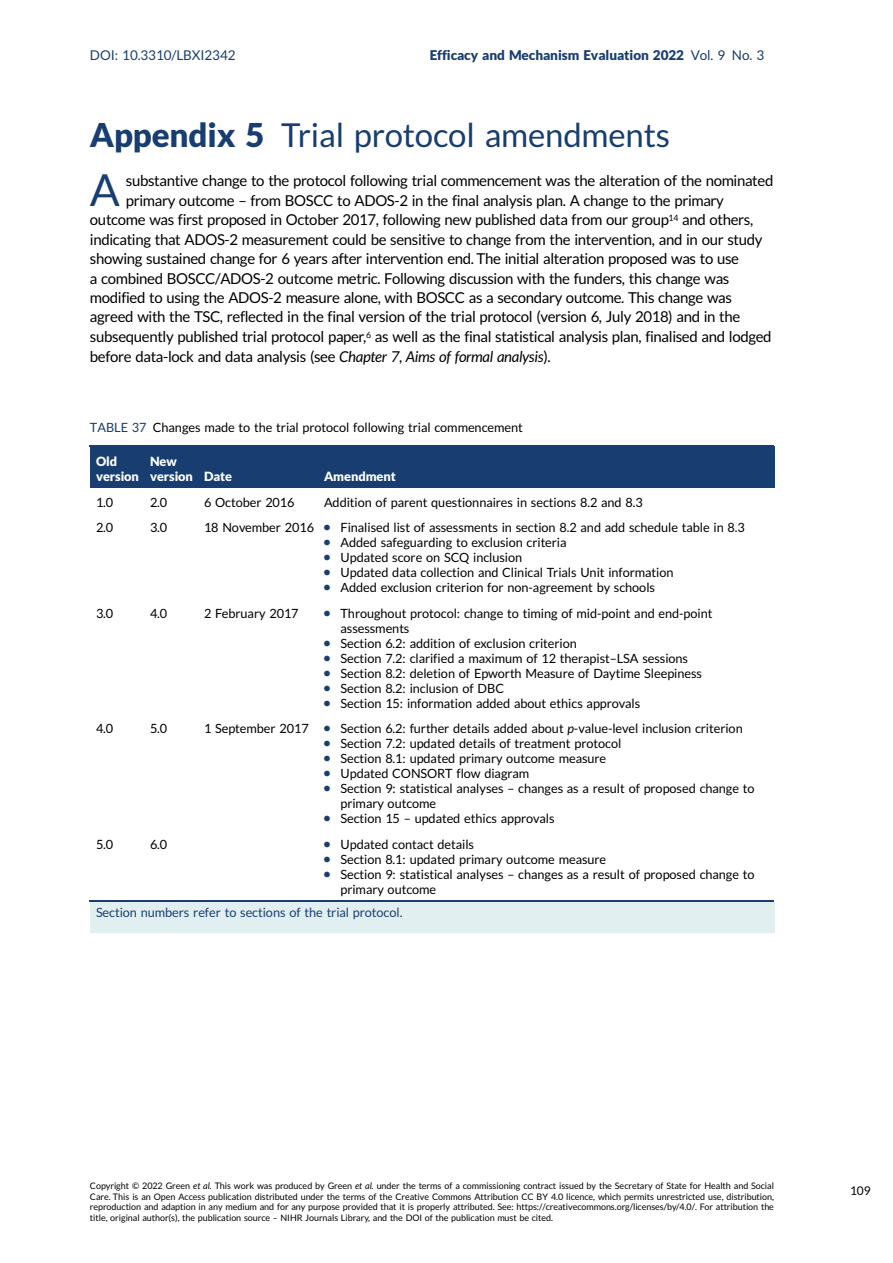
<style>
.page{position:relative;width:893px;height:1263px;background:#fff}
.page>*{position:absolute;margin:0;border:0;box-sizing:border-box;transform-origin:0 0}
.t1{font:44.25px "Adv T Ta 9 c 1 b 374";color:#183e71}
.t2{font:33px "Adv T Ta 9 c 1 b 374";color:#183e71}
.t3{font:15px "Adv T Ta 9 c 1 b 374";letter-spacing:-.02em;color:#000}
.t4{font:13.5px "Adv T Tfac 587 ca.B";color:#183e71}
.t5{font:13.5px "Adv T Ta 9 c 1 b 374";color:#183e71}
.t6{font:12.75px/15px "Adv T Ta 9 c 1 b 374";color:#000}
.t7{font:12.75px "Adv T Ta 9 c 1 b 374";color:#183e71}
.t8{font:12.75px/15px "Adv T Tfac 587 ca.B";color:#fff}
.t9{font:12px "Adv T Ta 9 c 1 b 374";color:#000}
.t10{font:9px/10.5px "Adv T Ta 9 c 1 b 374";color:#000;text-align:justify}
.s1{font-family:"Adv T Ta 9 c 1 b 374"}
.s2{font-family:"Adv T Tfac 587 ca.B"}
.s3{font-style:inherit}
.s4{font-family:"Adv T Teb 5 f 0 e 55.I"}
.s5{color:#183e71}
.s6{font-family:"Adv TT4 ff 65459";font-size:9.75px;color:#183e71}
</style>
<div class="page">
<div style="left:90px;top:447px;width:60px;height:41px;background:#183e71"></div>
<div style="left:141px;top:447px;width:63px;height:41px;background:#183e71"></div>
<div style="left:195px;top:447px;width:129px;height:41px;background:#183e71"></div>
<div style="left:315px;top:447px;width:459px;height:41px;background:#183e71"></div>
<hr style="left:90px;top:445px;width:684px;height:2px;background:#183e71">
<hr style="left:90px;top:901px;width:684px;height:1px;background:#183e71">
<div style="left:90px;top:902px;width:684px;height:31px;background:#e1eff0"></div>
<p class="t5" style="left:90px;top:50px;width:147px">DOI: 10.3310/LBXI2342</p>
<p class="t4" style="left:430px;top:50px;width:336px">Efficacy and Mechanism Evaluation 2022 <span class="s1">Vol. 9 No. 3</span></p>
<h2 class="t2" style="left:90px;top:123px;width:581px"><span class="s2">Appendix 5</span> Trial protocol amendments</h2>
<h1 class="t1" style="left:90px;top:173px;width:31px">A</h1>
<p class="t3" style="left:126px;top:175px;width:649px">substantive change to the protocol following trial commencement was the alteration of the nominated</p>
<p class="t3" style="left:126px;top:195px;width:599px">primary outcome <span class="s3">–</span> from BOSCC to ADOS-2 in the final analysis plan. A change to the primary</p>
<p class="t3" style="left:90px;top:214px;width:665px">outcome was first proposed in October 2017, following new published data from our group<sup>14</sup> and others,</p>
<p class="t3" style="left:90px;top:233px;width:674px">indicating that ADOS-2 measurement could be sensitive to change from the intervention, and in our study</p>
<p class="t3" style="left:90px;top:253px;width:651px">showing sustained change for 6 years after intervention end. The initial alteration proposed was to use</p>
<p class="t3" style="left:90px;top:272px;width:641px">a combined BOSCC/ADOS-2 outcome metric. Following discussion with the funders, this change was</p>
<p class="t3" style="left:90px;top:292px;width:643px">modified to using the ADOS-2 measure alone, with BOSCC as a secondary outcome. This change was</p>
<p class="t3" style="left:90px;top:311px;width:652px">agreed with the TSC, reflected in the final version of the trial protocol (version 6, July 2018) and in the</p>
<p class="t3" style="left:90px;top:331px;width:683px">subsequently published trial protocol paper,<sup>6</sup> as well as the final statistical analysis plan, finalised and lodged</p>
<p class="t3" style="left:90px;top:350px;width:462px">before data-lock and data analysis (see <span class="s4">Chapter 7</span>, <span class="s4">Aims of formal analysis</span>).</p>
<p class="t6" style="left:90px;top:421px;width:434px"><span class="s5">TABLE 37</span> Changes made to the trial protocol following trial commencement</p>
<p class="t8" style="left:96px;top:455px;width:44px">Old version</p>
<p class="t8" style="left:150px;top:455px;width:84px">New<br>version Date</p>
<p class="t8" style="left:324px;top:470px;width:73px">Amendment</p>
<p class="t6" style="left:96px;top:496px;width:19px">1.0</p>
<p class="t6" style="left:150px;top:496px;width:19px">2.0</p>
<p class="t6" style="left:204px;top:496px;width:92px">6 October 2016</p>
<p class="t6" style="left:324px;top:496px;width:320px">Addition of parent questionnaires in sections 8.2 and 8.3</p>
<p class="t6" style="left:96px;top:521px;width:19px">2.0</p>
<p class="t6" style="left:150px;top:521px;width:19px">3.0</p>
<p class="t6" style="left:323px;top:521px;width:423px;text-indent:-119px">18 November 2016 <span class="s6">l</span> Finalised list of assessments in section 8.2 and add schedule table in 8.3 <span class="s6">l</span> Added safeguarding to exclusion criteria<br><span class="s6">l</span> Updated score on SCQ inclusion<br><span class="s6">l</span> Updated data collection and Clinical Trials Unit information<br><span class="s6">l</span> Added exclusion criterion for non-agreement by schools</p>
<p class="t6" style="left:96px;top:607px;width:19px">3.0</p>
<p class="t6" style="left:150px;top:607px;width:19px">4.0</p>
<p class="t6" style="left:204px;top:607px;width:96px">2 February 2017</p>
<p class="t6" style="left:323px;top:607px;width:390px"><span class="s6">l</span> Throughout protocol: change to timing of mid-point and end-point</p>
<p class="t6" style="left:340px;top:622px;width:70px">assessments</p>
<p class="t6" style="left:323px;top:637px;width:255px"><span class="s6">l</span> Section 6.2: addition of exclusion criterion</p>
<p class="t6" style="left:323px;top:652px;width:366px"><span class="s6">l</span> Section 7.2: clarified a maximum of 12 therapist<span class="s3">–</span>LSA sessions</p>
<p class="t6" style="left:323px;top:667px;width:380px"><span class="s6">l</span> Section 8.2: deletion of Epworth Measure of Daytime Sleepiness</p>
<p class="t6" style="left:323px;top:682px;width:182px"><span class="s6">l</span> Section 8.2: inclusion of DBC</p>
<p class="t6" style="left:323px;top:697px;width:318px"><span class="s6">l</span> Section 15: information added about ethics approvals</p>
<p class="t6" style="left:96px;top:722px;width:19px">4.0</p>
<p class="t6" style="left:150px;top:722px;width:19px">5.0</p>
<p class="t6" style="left:204px;top:722px;width:540px">1 September 2017 <span class="s6">l</span> Section 6.2: further details added about <span class="s4">p</span>-value-level inclusion criterion</p>
<p class="t6" style="left:323px;top:737px;width:299px"><span class="s6">l</span> Section 7.2: updated details of treatment protocol</p>
<p class="t6" style="left:323px;top:752px;width:284px"><span class="s6">l</span> Section 8.1: updated primary outcome measure</p>
<p class="t6" style="left:323px;top:767px;width:207px"><span class="s6">l</span> Updated CONSORT flow diagram</p>
<p class="t6" style="left:323px;top:782px;width:433px"><span class="s6">l</span> Section 9: statistical analyses <span class="s3">–</span> changes as a result of proposed change to</p>
<p class="t6" style="left:340px;top:797px;width:97px">primary outcome</p>
<p class="t6" style="left:323px;top:812px;width:232px"><span class="s6">l</span> Section 15 <span class="s3">–</span> updated ethics approvals</p>
<p class="t6" style="left:96px;top:838px;width:19px">5.0</p>
<p class="t6" style="left:150px;top:838px;width:19px">6.0</p>
<p class="t6" style="left:323px;top:838px;width:152px"><span class="s6">l</span> Updated contact details</p>
<p class="t6" style="left:323px;top:853px;width:284px"><span class="s6">l</span> Section 8.1: updated primary outcome measure</p>
<p class="t6" style="left:323px;top:868px;width:433px"><span class="s6">l</span> Section 9: statistical analyses <span class="s3">–</span> changes as a result of proposed change to</p>
<p class="t6" style="left:340px;top:883px;width:97px">primary outcome</p>
<p class="t7" style="left:96px;top:908px;width:308px">Section numbers refer to sections of the trial protocol.</p>
<p class="t10" style="left:90px;top:1181px;width:685px">Copyright © 2022 Green <span class="s4">et al.</span> This work was produced by Green <span class="s4">et al.</span> under the terms of a commissioning contract issued by the Secretary of State for Health and Social Care. This is an Open Access publication distributed under the terms of the Creative Commons Attribution CC BY 4.0 licence, which permits unrestricted use, distribution, reproduction and adaption in any medium and for any purpose provided that it is properly attributed. See: https://creativecommons.org/licenses/by/4.0/. For attribution the title, original author(s), the publication source <span class="s3">–</span> NIHR Journals Library, and the DOI of the publication must be cited.</p>
<p class="t9" style="left:850px;top:1186px;width:22px">109</p>
</div>
